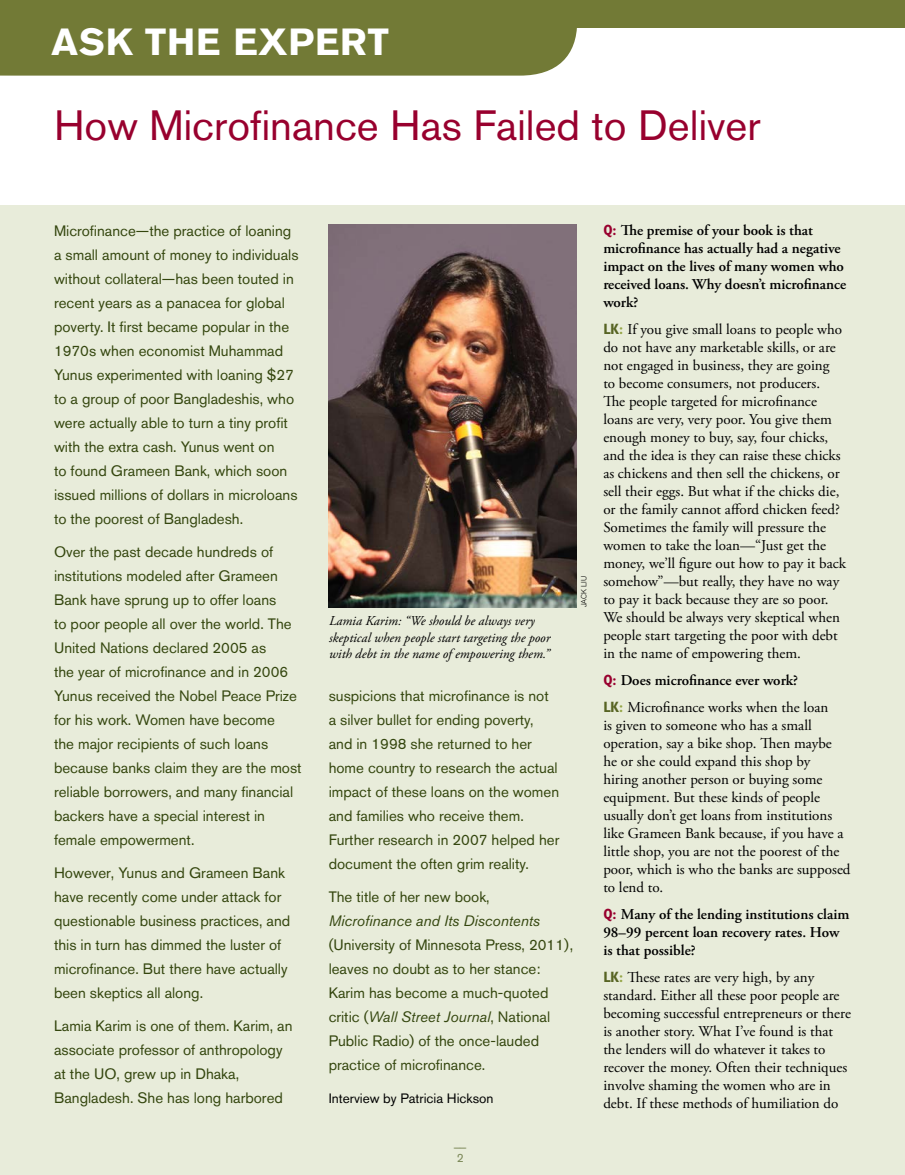
<style>
.page{position:relative;width:905px;height:1175px;background:#fff}
.page>*{position:absolute;margin:0;border:0;box-sizing:border-box;transform-origin:0 0}
.t1{font:42px "Akzidenz Grotesk BQ";color:#98002e}
.t2{font:700 37.5px "Akzidenz Grotesk BQ";color:#fff}
.t3{font:15px/24px "Akzidenz Grotesk BQ";color:#34460e}
.t4{font:15px/18px "Adobe Garamond Pro";color:#000}
.t5{font:600 15px/18px "Adobe Garamond Pro";color:#000}
.t6{font:italic 15px "Akzidenz Grotesk BQ";color:#34460e}
.t7{font:italic 13.5px/16.5px "Adobe Garamond Pro";color:#000}
.t8{font:13.5px "Akzidenz Grotesk BQ";color:#000}
.t9{font:12px/16.5px "Akzidenz Grotesk BQ";color:#7a8756}
.t10{font:300 7.5px "Akzidenz Grotesk BQ";color:#000}
.s1{font-style:italic}
.s2{font-family:"Gill Sans";font-weight:700;font-stretch:condensed;color:#98002e}
.s3{font-family:"Gill Sans";font-weight:700;font-stretch:condensed;color:#576423}
.s4{font-family:"Gill Sans";font-weight:700;font-stretch:condensed;color:#94a545}
.s5{font-weight:600}
</style>
<div class="page">
<div style="left:0;top:0;width:904px;height:28px;background:#727a36"></div>
<div style="left:0;top:28px;width:577px;height:48px;background:#727a36"></div>
<div style="left:0;top:206px;width:904px;height:968px;background:#e8ecda"></div>
<img style="left:328px;top:225px;width:248px;height:382px">
<h2 class="t2" style="left:51px;top:20px;width:120px">AS K THE</h2>
<h2 class="t2" style="left:233px;top:20px;width:81px">EXPERT</h2>
<h1 class="t1" style="left:54px;top:101px;width:708px">How Microfinance Has Failed to Deliver</h1>
<p class="t3" style="left:54px;top:219px;width:246px">Microfinance—the practice of loaning a small amount of money to individuals without collateral—has been touted in recent years as a panacea for global poverty. It first became popular in the 1970s when economist Muhammad Yunus experimented with loaning $27 to a group of poor Bangladeshis, who were actually able to turn a tiny profit with the extra cash. Yunus went on<br>to found Grameen Bank, which soon issued millions of dollars in microloans to the poorest of Bangladesh.</p>
<p class="t3" style="left:54px;top:540px;width:249px">Over the past decade hundreds of institutions modeled after Grameen Bank have sprung up to offer loans<br>to poor people all over the world. The United Nations declared 2005 as<br>the year of microfinance and in 2006<br>Yunus received the Nobel Peace Prize for his work. Women have become<br>the major recipients of such loans because banks claim they are the most reliable borrowers, and many financial backers have a special interest in female empowerment.</p>
<p class="t3" style="left:54px;top:861px;width:238px">However, Yunus and Grameen Bank have recently come under attack for questionable business practices, and this in turn has dimmed the luster of microfinance. But there have actually been skeptics all along.</p>
<p class="t3" style="left:54px;top:1014px;width:240px">Lamia Karim is one of them. Karim, an associate professor of anthropology at the UO, grew up in Dhaka, Bangladesh. She has long harbored</p>
<p class="t7" style="left:329px;top:613px;width:223px">Lamia Karim: “We should be always very skeptical when people start targeting the poor with debt in the name of empowering them.”</p>
<p class="t3" style="left:328px;top:684px;width:232px">suspicions that microfinance is not a silver bullet for ending poverty, and in 1998 she returned to her home country to research the actual impact of these loans on the women and families who receive them.<br>Further research in 2007 helped her document the often grim reality.</p>
<p class="t3" style="left:328px;top:885px;width:162px">The title of her new book,</p>
<p class="t6" style="left:328px;top:912px;width:213px">Microfinance and Its Discontents</p>
<p class="t3" style="left:328px;top:933px;width:246px">(University of Minnesota Press, 2011), leaves no doubt as to her stance:<br>Karim has become a much-quoted critic (<span class="s1">Wall Street Journal</span>, National Public Radio) of the once-lauded practice of microfinance.</p>
<p class="t8" style="left:328px;top:1090px;width:166px">Interview by Patricia Hickson</p>
<p class="t10" style="left:579px;top:607px;width:33px;rotate:-90deg">Jack Liu</p>
<p class="t9" style="left:454px;top:1133px;width:13px">__<br>2</p>
<p class="t5" style="left:603px;top:221px;width:244px"><span class="s2">Q:</span> The premise of your book is that microfinance has actually had a negative impact on the lives of many women who received loans. Why doesn’t microfinance work?</p>
<p class="t4" style="left:603px;top:321px;width:244px"><span class="s3">LK</span><span class="s4">:</span> If you give small loans to people who do not have any marketable skills, or are not engaged in business, they are going<br>to become consumers, not producers.<br>The people targeted for microfinance loans are very, very poor. You give them enough money to buy, say, four chicks, and the idea is they can raise these chicks as chickens and then sell the chickens, or sell their eggs. But what if the chicks die, or the family cannot afford chicken feed?<br>Sometimes the family will pressure the women to take the loan—“Just get the money, we’ll figure out how to pay it back somehow”—but really, they have no way to pay it back because they are so poor.<br>We should be always very skeptical when people start targeting the poor with debt in the name of empowering them.</p>
<p class="t4" style="left:603px;top:667px;width:226px;line-height:27px"><span class="s2">Q:</span> <span class="s5">Does microfinance ever work?<br></span><span class="s3">LK</span><span class="s4">:</span> Microfinance works when the loan</p>
<p class="t4" style="left:603px;top:717px;width:249px">is given to someone who has a small operation, say a bike shop. Then maybe<br>he or she could expand this shop by<br>hiring another person or buying some equipment. But these kinds of people usually don’t get loans from institutions like Grameen Bank because, if you have a little shop, you are not the poorest of the poor, which is who the banks are supposed to lend to.</p>
<p class="t5" style="left:603px;top:905px;width:247px"><span class="s2">Q:</span> Many of the lending institutions claim<br>98–99 percent loan recovery rates. How is that possible?</p>
<p class="t4" style="left:603px;top:969px;width:249px"><span class="s3">LK</span><span class="s4">:</span> These rates are very high, by any standard. Either all these poor people are becoming successful entrepreneurs or there is another story. What I’ve found is that the lenders will do whatever it takes to recover the money. Often their techniques involve shaming the women who are in debt. If these methods of humiliation do</p>
</div>
